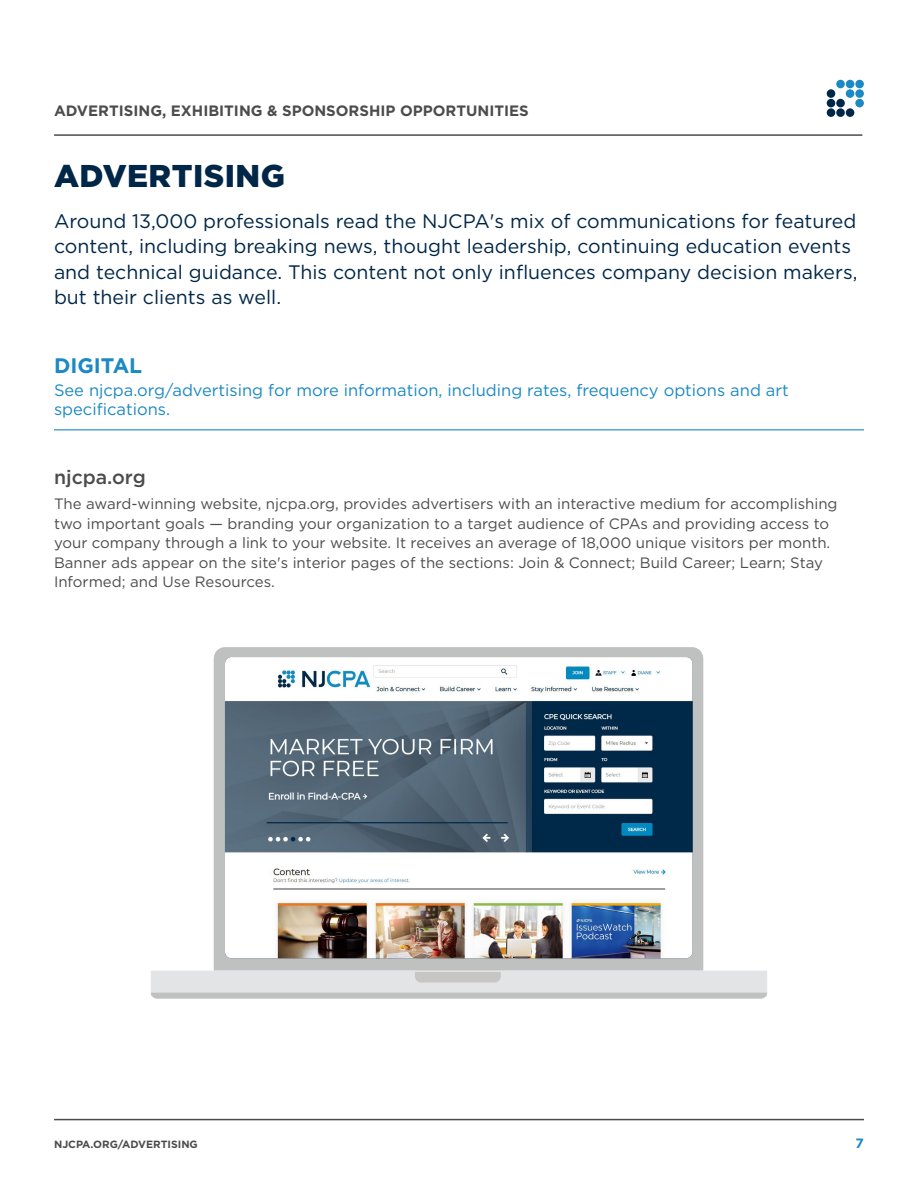
<style>
.page{position:relative;width:918px;height:1188px;background:#fff}
.page>*{position:absolute;margin:0;border:0;box-sizing:border-box;transform-origin:0 0}
.Subhead_title{font:900 31.5px "Gotham";letter-spacing:.015em;color:#002748}
.Subhead_title-2{font:700 21px "Gotham";color:#1b89c3}
.Body_Text{font:19.5px/25.5px "Gotham";color:#002748}
.Body_Text-2{font:500 19.5px "Gotham";color:#4b4c4d}
.Subhead_title-3{font:16.5px/19.8px "Gotham";color:#1b89c3}
.Body_Text-3{font:15px/19.5px "Gotham";color:#4b4c4d}
.t1{font:700 15px "Gotham";color:#4b4c4d}
.t2{font:700 13.5px "Gotham";color:#1b89c3}
.t3{font:700 10.5px "Gotham";color:#4b4c4d}
</style>
<div class="page">
<hr style="left:54px;top:1119px;width:810px;height:1px;background:#4b4c4d">
<hr style="left:54px;top:134px;width:808px;height:2px;background:#4b4c4d">
<div style="left:827px;top:89px;width:8px;height:9px;background:#002748;border-radius:50%"></div>
<div style="left:827px;top:99px;width:8px;height:8px;background:#002748;border-radius:50%"></div>
<div style="left:836px;top:80px;width:9px;height:8px;background:#1b89c3;border-radius:50%"></div>
<div style="left:846px;top:80px;width:8px;height:8px;background:#1b89c3;border-radius:50%"></div>
<div style="left:855px;top:80px;width:9px;height:8px;background:#1b89c3;border-radius:50%"></div>
<div style="left:846px;top:89px;width:8px;height:9px;background:#1b89c3;border-radius:50%"></div>
<div style="left:855px;top:89px;width:9px;height:9px;background:#1b89c3;border-radius:50%"></div>
<div style="left:836px;top:99px;width:9px;height:8px;background:#002748;border-radius:50%"></div>
<div style="left:855px;top:99px;width:9px;height:8px;background:#1b89c3;border-radius:50%"></div>
<div style="left:827px;top:108px;width:8px;height:9px;background:#002748;border-radius:50%"></div>
<div style="left:836px;top:108px;width:9px;height:9px;background:#002748;border-radius:50%"></div>
<div style="left:846px;top:108px;width:8px;height:9px;background:#002748;border-radius:50%"></div>
<hr style="left:54px;top:429px;width:810px;height:1px;background:#1b89c3">
<svg style="left:214px;top:647px;width:489px;height:324px;background:#bec0c0"></svg>
<img style="left:225px;top:657px;width:468px;height:301px">
<svg style="left:151px;top:971px;width:616px;height:28px;background:#dadbdc"></svg>
<p class="t1" style="left:54px;top:100px;width:476px">ADVERTISING, EXHIBITING &amp; SPONSORSHIP OPPORTUNITIES</p>
<p class="Subhead_title" style="left:54px;top:155px;width:232px">ADVERTISING</p>
<p class="Body_Text" style="left:54px;top:208px;width:805px">Around 13,000 professionals read the NJCPA's mix of communications for featured content, including breaking news, thought leadership, continuing education events and technical guidance. This content not only influences company decision makers, but their clients as well.</p>
<p class="Subhead_title-2" style="left:54px;top:352px;width:90px">DIGITAL</p>
<p class="Subhead_title-3" style="left:54px;top:380px;width:736px">See njcpa.org/advertising for more information, including rates, frequency options and art specifications.</p>
<p class="Body_Text-2" style="left:54px;top:464px;width:93px">njcpa.org</p>
<p class="Body_Text-3" style="left:54px;top:494px;width:785px">The award-winning website, njcpa.org, provides advertisers with an interactive medium for accomplishing two important goals — branding your organization to a target audience of CPAs and providing access to your company through a link to your website. It receives an average of 18,000 unique visitors per month.<br>Banner ads appear on the site's interior pages of the sections: Join &amp; Connect; Build Career; Learn; Stay Informed; and Use Resources.</p>
<p class="t3" style="left:54px;top:1137px;width:145px">NJCPA.ORG/ADVERTISING</p>
<p class="t2" style="left:856px;top:1134px;width:10px">7</p>
</div>
